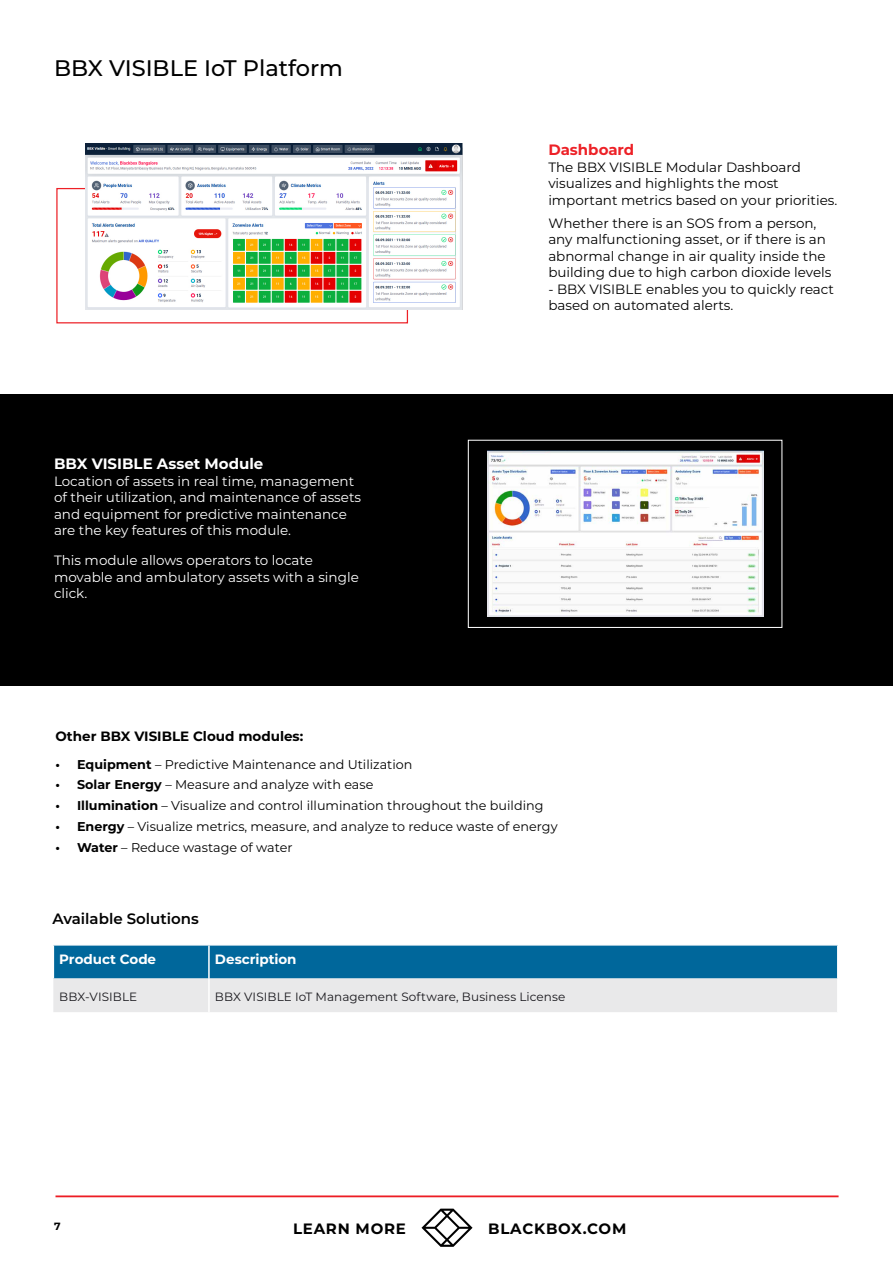
<style>
.page{position:relative;width:893px;height:1263px;background:#fff}
.page>*{position:absolute;margin:0;border:0;box-sizing:border-box;transform-origin:0 0}
.t1{font:500 22.5px "Montserrat";color:#000}
.t2{font:700 15px "Montserrat";letter-spacing:.05em;color:#000}
.t3{font:700 15px "Montserrat";color:#fff}
.t4{font:600 15px "Montserrat";color:#000}
.t5{font:700 15px "Montserrat";color:#ed2127}
.t6{font:13.5px/16.5px "Montserrat";color:#000}
.t7{font:13.5px/16.5px "Montserrat";color:#fff}
.t8{font:700 13.5px "Montserrat";color:#000}
.t9{font:700 13.5px "Montserrat";letter-spacing:-.005em;color:#fff}
.t10{font:12.75px "Montserrat";color:#000}
.t11{font:12px "Montserrat";letter-spacing:.01em;color:#18171c}
.t12{font:700 10.5px "Montserrat";color:#000}
.s1{font-weight:700}
</style>
<div class="page">
<hr style="left:55px;top:1195px;width:783px;height:2px;background:#ed1d24">
<svg style="left:421px;top:1208px;width:52px;height:39px"></svg>
<div style="left:0;top:394px;width:893px;height:292px;background:#000"></div>
<img style="left:488px;top:451px;width:276px;height:165px">
<div style="left:468px;top:440px;width:314px;height:188px;border:1px solid #fff"></div>
<div style="left:56px;top:188px;width:352px;height:135px;border:1px solid #ed2127"></div>
<img style="left:85px;top:143px;width:377px;height:166px">
<svg style="left:53px;top:945px;width:784px;height:67px;background:#77a9c3"></svg>
<hr style="left:53px;top:945px;width:1px;height:33px;background:#fff">
<hr style="left:208px;top:945px;width:2px;height:33px;background:#fff">
<hr style="left:208px;top:978px;width:2px;height:34px;background:#fff">
<h1 class="t1" style="left:54px;top:52px;width:291px">BBX VISIBLE IoT Platform</h1>
<p class="t3" style="left:54px;top:453px;width:211px">BBX VISIBLE Asset Module</p>
<p class="t7" style="left:54px;top:472px;width:309px">Location of assets in real time, management of their utilization, and maintenance of assets and equipment for predictive maintenance are the key features of this module.</p>
<p class="t7" style="left:54px;top:552px;width:306px">This module allows operators to locate movable and ambulatory assets with a single click.</p>
<p class="t5" style="left:548px;top:139px;width:87px">Dashboard</p>
<p class="t6" style="left:548px;top:158px;width:290px">The BBX VISIBLE Modular Dashboard visualizes and highlights the most important metrics based on your priorities.</p>
<p class="t6" style="left:548px;top:214px;width:285px">Whether there is an SOS from a person, any malfunctioning asset, or if there is an abnormal change in air quality inside the building due to high carbon dioxide levels</p>
<p class="t6" style="left:548px;top:280px;width:287px">- BBX VISIBLE enables you to quickly react based on automated alerts.</p>
<p class="t8" style="left:55px;top:726px;width:249px">Other BBX VISIBLE Cloud modules:</p>
<p class="t10" style="left:55px;top:755px;width:358px"><span class="s1">• Equipment</span> – Predictive Maintenance and Utilization</p>
<p class="t10" style="left:55px;top:776px;width:319px"><span class="s1">• Solar Energy</span> – Measure and analyze with ease</p>
<p class="t10" style="left:55px;top:797px;width:490px"><span class="s1">• Illumination</span> – Visualize and control illumination throughout the building</p>
<p class="t10" style="left:55px;top:818px;width:504px"><span class="s1">• Energy</span> – Visualize metrics, measure, and analyze to reduce waste of energy</p>
<p class="t10" style="left:55px;top:838px;width:238px"><span class="s1">• Water</span> – Reduce wastage of water</p>
<p class="t4" style="left:53px;top:908px;width:148px">Available Solutions</p>
<p class="t9" style="left:59px;top:949px;width:98px">Product Code</p>
<p class="t9" style="left:215px;top:949px;width:83px">Description</p>
<p class="t11" style="left:59px;top:989px;width:79px">BBX-VISIBLE</p>
<p class="t11" style="left:215px;top:989px;width:352px">BBX VISIBLE IoT Management Software, Business License</p>
<p class="t12" style="left:54px;top:1218px;width:8px">7</p>
<p class="t2" style="left:293px;top:1217px;width:114px">LEARN MORE</p>
<p class="t2" style="left:488px;top:1217px;width:140px">BLACKBOX.COM</p>
</div>
